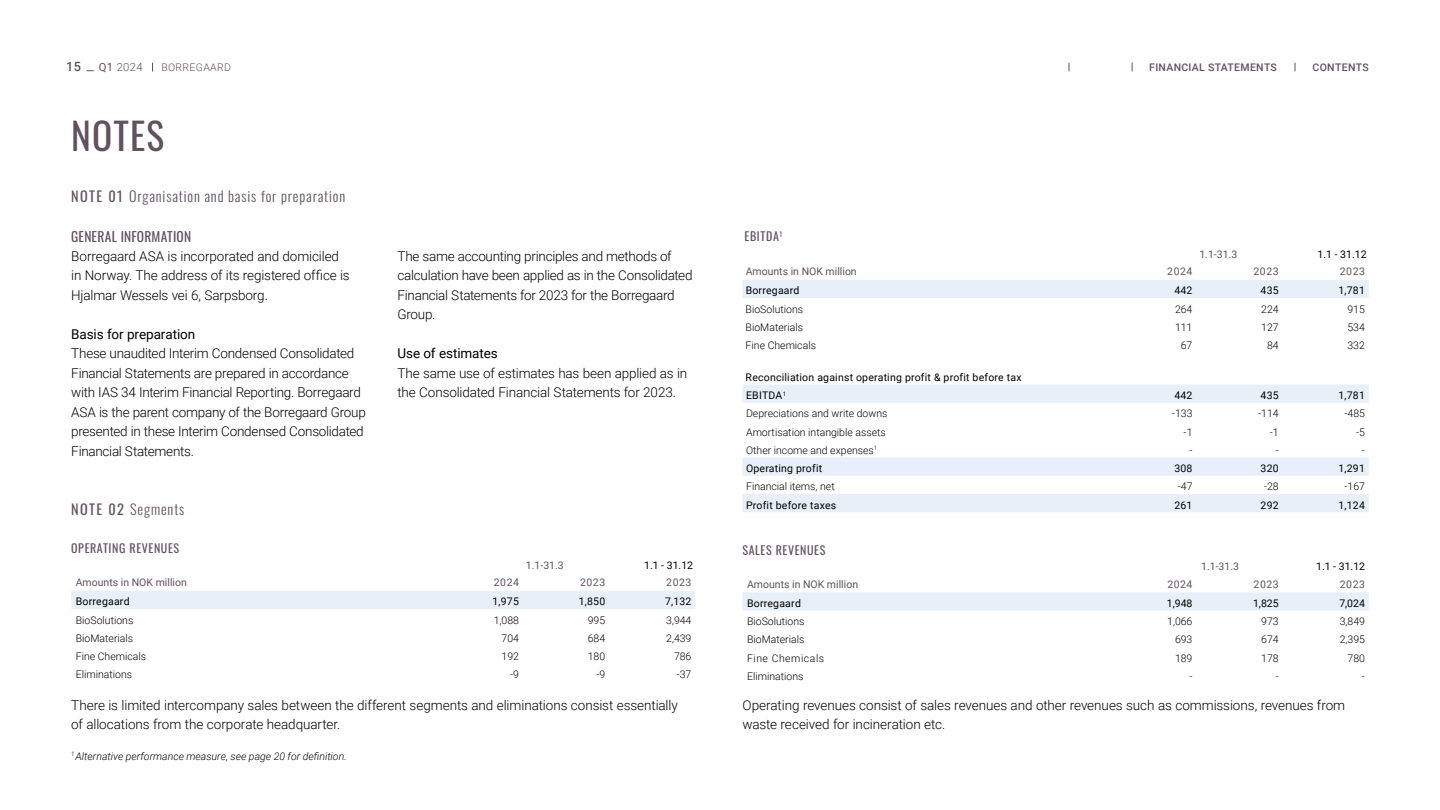
<style>
.page{position:relative;width:1440px;height:810px;background:#fff}
.page>*{position:absolute;margin:0;border:0;box-sizing:border-box;transform-origin:0 0}
.t1{font:37.5px "Oswald";letter-spacing:.03em;color:#60525f}
.t2{font:300 14.25px "Oswald";letter-spacing:.06em;color:#60525f}
.t3{font:300 13.5px/19.5px "Roboto";letter-spacing:-.015em;color:#000}
.t4{font:13.5px "Roboto";letter-spacing:-.005em;color:#000}
.t5{font:13.5px "Oswald";letter-spacing:.015em;color:#60525f}
.t6{font:500 12.75px "Roboto";color:#60525f}
.t7{font:12px "Oswald";letter-spacing:.05em;color:#60525f}
.t8{font:300 11.25px "Roboto";color:#60525f}
.t9{font:300 10.5px "Roboto";color:#000}
.t10{font:10.5px/18.2px "Roboto";letter-spacing:.02em;color:#000}
.t11{font:10.5px "Roboto";color:#60525f}
.t12{font:italic 300 10.5px "Roboto";color:#000}
.t13{font:500 10.5px "Roboto";letter-spacing:.03em;color:#60525f}
.t14{font:300 10.5px "Roboto";letter-spacing:.05em;color:#000}
.t15{font:300 10.5px "Roboto";letter-spacing:.03em;color:#60525f}
.s1{font-weight:400}
</style>
<div class="page">
<div style="left:71px;top:591px;width:624px;height:18px;background:#e9eff8"></div>
<svg style="left:742px;top:280px;width:627px;height:232px"></svg>
<div style="left:742px;top:592px;width:627px;height:19px;background:#e9eff8"></div>
<p class="t6" style="left:66px;top:58px;width:17px">15</p>
<p class="t8" style="left:99px;top:59px;width:45px"><span class="s1">Q1</span> 2024</p>
<p class="t15" style="left:161px;top:60px;width:71px">BORREGAARD</p>
<p class="t13" style="left:1149px;top:60px;width:129px">FINANCIAL STATEMENTS</p>
<p class="t13" style="left:1313px;top:60px;width:58px">CONTENTS</p>
<h1 class="t1" style="left:71px;top:102px;width:94px">NOTES</h1>
<p class="t2" style="left:71px;top:184px;width:275px"><span class="s1">NOTE 01</span> Organisation and basis for preparation</p>
<p class="t5" style="left:71px;top:224px;width:121px">GENERAL INFORMATION</p>
<p class="t3" style="left:71px;top:246px;width:280px">Borregaard ASA is incorporated and domiciled in Norway. The address of its registered office is<br>Hjalmar Wessels vei 6, Sarpsborg.</p>
<p class="t4" style="left:71px;top:325px;width:126px">Basis for preparation</p>
<p class="t3" style="left:71px;top:343px;width:296px">These unaudited Interim Condensed Consolidated Financial Statements are prepared in accordance with IAS 34 Interim Financial Reporting. Borregaard ASA is the parent company of the Borregaard Group presented in these Interim Condensed Consolidated Financial Statements.</p>
<p class="t2" style="left:71px;top:496px;width:115px"><span class="s1">NOTE 02</span> Segments</p>
<p class="t7" style="left:71px;top:537px;width:109px">OPERATING REVENUES</p>
<p class="t3" style="left:398px;top:246px;width:297px">The same accounting principles and methods of calculation have been applied as in the Consolidated Financial Statements for 2023 for the Borregaard Group.</p>
<p class="t4" style="left:398px;top:344px;width:102px">Use of estimates</p>
<p class="t3" style="left:398px;top:363px;width:291px">The same use of estimates has been applied as in the Consolidated Financial Statements for 2023.</p>
<p class="t11" style="left:526px;top:558px;width:39px">1.1-31.3</p>
<p class="t10" style="left:644px;top:556px;width:51px">1.1 - 31.12</p>
<p class="t11" style="left:76px;top:575px;width:113px">Amounts in NOK million</p>
<p class="t11" style="left:494px;top:575px;width:27px">2024</p>
<p class="t11" style="left:580px;top:575px;width:27px">2023</p>
<p class="t11" style="left:666px;top:575px;width:27px">2023</p>
<p class="t10" style="left:76px;top:592px;width:55px">Borregaard</p>
<p class="t10" style="left:493px;top:592px;width:28px">1,975</p>
<p class="t10" style="left:579px;top:592px;width:28px">1,850</p>
<p class="t10" style="left:665px;top:592px;width:28px">7,132</p>
<p class="t9" style="left:76px;top:613px;width:59px">BioSolutions</p>
<p class="t9" style="left:494px;top:613px;width:27px">1,088</p>
<p class="t9" style="left:588px;top:613px;width:19px">995</p>
<p class="t9" style="left:666px;top:613px;width:27px">3,944</p>
<p class="t9" style="left:76px;top:631px;width:59px">BioMaterials</p>
<p class="t9" style="left:502px;top:631px;width:19px">704</p>
<p class="t9" style="left:588px;top:631px;width:19px">684</p>
<p class="t9" style="left:666px;top:631px;width:27px">2,439</p>
<p class="t9" style="left:76px;top:649px;width:72px">Fine Chemicals</p>
<p class="t9" style="left:502px;top:649px;width:19px">192</p>
<p class="t9" style="left:588px;top:649px;width:19px">180</p>
<p class="t9" style="left:674px;top:649px;width:19px">786</p>
<p class="t9" style="left:76px;top:667px;width:58px">Eliminations</p>
<p class="t9" style="left:510px;top:667px;width:10px">-9</p>
<p class="t9" style="left:596px;top:667px;width:10px">-9</p>
<p class="t9" style="left:677px;top:667px;width:16px">-37</p>
<p class="t3" style="left:71px;top:694px;width:608px">There is limited intercompany sales between the different segments and eliminations consist essentially of allocations from the corporate headquarter.</p>
<p class="t12" style="left:71px;top:748px;width:277px"><sup>1</sup> Alternative performance measure, see page 20 for definition.</p>
<p class="t7" style="left:745px;top:226px;width:39px">EBITDA<sup>1</sup></p>
<p class="t11" style="left:1199px;top:247px;width:39px">1.1-31.3</p>
<p class="t10" style="left:1318px;top:245px;width:51px">1.1 - 31.12</p>
<p class="t11" style="left:746px;top:264px;width:113px">Amounts in NOK million</p>
<p class="t11" style="left:1167px;top:264px;width:27px">2024</p>
<p class="t11" style="left:1254px;top:264px;width:27px">2023</p>
<p class="t11" style="left:1340px;top:264px;width:27px">2023</p>
<p class="t10" style="left:746px;top:281px;width:55px">Borregaard</p>
<p class="t10" style="left:1174px;top:281px;width:20px">442</p>
<p class="t10" style="left:1261px;top:281px;width:20px">435</p>
<p class="t10" style="left:1338px;top:281px;width:28px">1,781</p>
<p class="t9" style="left:746px;top:302px;width:59px">BioSolutions</p>
<p class="t9" style="left:1175px;top:302px;width:19px">264</p>
<p class="t9" style="left:1261px;top:302px;width:19px">224</p>
<p class="t9" style="left:1348px;top:302px;width:19px">915</p>
<p class="t9" style="left:746px;top:320px;width:59px">BioMaterials</p>
<p class="t9" style="left:1175px;top:320px;width:19px">111</p>
<p class="t9" style="left:1261px;top:320px;width:19px">127</p>
<p class="t9" style="left:1348px;top:320px;width:19px">534</p>
<p class="t9" style="left:746px;top:338px;width:72px">Fine Chemicals</p>
<p class="t9" style="left:1181px;top:338px;width:13px">67</p>
<p class="t9" style="left:1267px;top:338px;width:13px">84</p>
<p class="t9" style="left:1348px;top:338px;width:19px">332</p>
<p class="t10" style="left:746px;top:368px;width:278px">Reconciliation against operating profit &amp; profit before tax<br>EBITDA<sup>1</sup></p>
<p class="t10" style="left:1174px;top:386px;width:20px">442</p>
<p class="t10" style="left:1261px;top:386px;width:20px">435</p>
<p class="t10" style="left:1339px;top:386px;width:28px">1,781</p>
<p class="t9" style="left:746px;top:406px;width:143px">Depreciations and write downs</p>
<p class="t9" style="left:1172px;top:406px;width:22px">-133</p>
<p class="t9" style="left:1258px;top:406px;width:22px">-114</p>
<p class="t9" style="left:1345px;top:406px;width:22px">-485</p>
<p class="t9" style="left:746px;top:425px;width:141px">Amortisation intangible assets</p>
<p class="t9" style="left:1184px;top:425px;width:10px">-1</p>
<p class="t9" style="left:1270px;top:425px;width:10px">-1</p>
<p class="t9" style="left:1356px;top:425px;width:10px">-5</p>
<p class="t9" style="left:746px;top:443px;width:133px">Other income and expenses<sup>1</sup></p>
<p class="t9" style="left:1189px;top:443px;width:5px">-</p>
<p class="t9" style="left:1276px;top:443px;width:5px">-</p>
<p class="t9" style="left:1362px;top:443px;width:5px">-</p>
<p class="t10" style="left:746px;top:459px;width:78px">Operating profit</p>
<p class="t10" style="left:1174px;top:459px;width:20px">308</p>
<p class="t10" style="left:1261px;top:459px;width:20px">320</p>
<p class="t10" style="left:1339px;top:459px;width:28px">1,291</p>
<p class="t9" style="left:746px;top:479px;width:90px">Financial items, net</p>
<p class="t9" style="left:1178px;top:479px;width:16px">-47</p>
<p class="t9" style="left:1264px;top:479px;width:16px">-28</p>
<p class="t9" style="left:1345px;top:479px;width:22px">-167</p>
<p class="t10" style="left:746px;top:495px;width:92px">Profit before taxes</p>
<p class="t10" style="left:1174px;top:495px;width:20px">261</p>
<p class="t10" style="left:1261px;top:495px;width:20px">292</p>
<p class="t10" style="left:1339px;top:495px;width:28px">1,124</p>
<p class="t7" style="left:742px;top:539px;width:84px">SALES REVENUES</p>
<p class="t11" style="left:1201px;top:559px;width:39px">1.1-31.3</p>
<p class="t10" style="left:1316px;top:557px;width:51px">1.1 - 31.12</p>
<p class="t11" style="left:747px;top:577px;width:113px">Amounts in NOK million</p>
<p class="t11" style="left:1167px;top:577px;width:27px">2024</p>
<p class="t11" style="left:1254px;top:577px;width:27px">2023</p>
<p class="t11" style="left:1340px;top:577px;width:27px">2023</p>
<p class="t10" style="left:747px;top:594px;width:55px">Borregaard</p>
<p class="t10" style="left:1167px;top:594px;width:27px">1,948</p>
<p class="t10" style="left:1253px;top:594px;width:27px">1,825</p>
<p class="t10" style="left:1339px;top:594px;width:27px">7,024</p>
<p class="t9" style="left:747px;top:614px;width:59px">BioSolutions</p>
<p class="t9" style="left:1167px;top:614px;width:27px">1,066</p>
<p class="t9" style="left:1261px;top:614px;width:19px">973</p>
<p class="t9" style="left:1340px;top:614px;width:27px">3,849</p>
<p class="t9" style="left:747px;top:632px;width:59px">BioMaterials</p>
<p class="t9" style="left:1175px;top:632px;width:19px">693</p>
<p class="t9" style="left:1261px;top:632px;width:19px">674</p>
<p class="t9" style="left:1340px;top:632px;width:27px">2,395</p>
<p class="t14" style="left:747px;top:651px;width:79px">Fine Chemicals</p>
<p class="t9" style="left:1175px;top:651px;width:19px">189</p>
<p class="t9" style="left:1261px;top:651px;width:19px">178</p>
<p class="t9" style="left:1348px;top:651px;width:19px">780</p>
<p class="t9" style="left:747px;top:669px;width:58px">Eliminations</p>
<p class="t9" style="left:1189px;top:669px;width:5px">-</p>
<p class="t9" style="left:1276px;top:669px;width:5px">-</p>
<p class="t9" style="left:1362px;top:669px;width:5px">-</p>
<p class="t3" style="left:743px;top:694px;width:604px">Operating revenues consist of sales revenues and other revenues such as commissions, revenues from waste received for incineration etc.</p>
</div>
